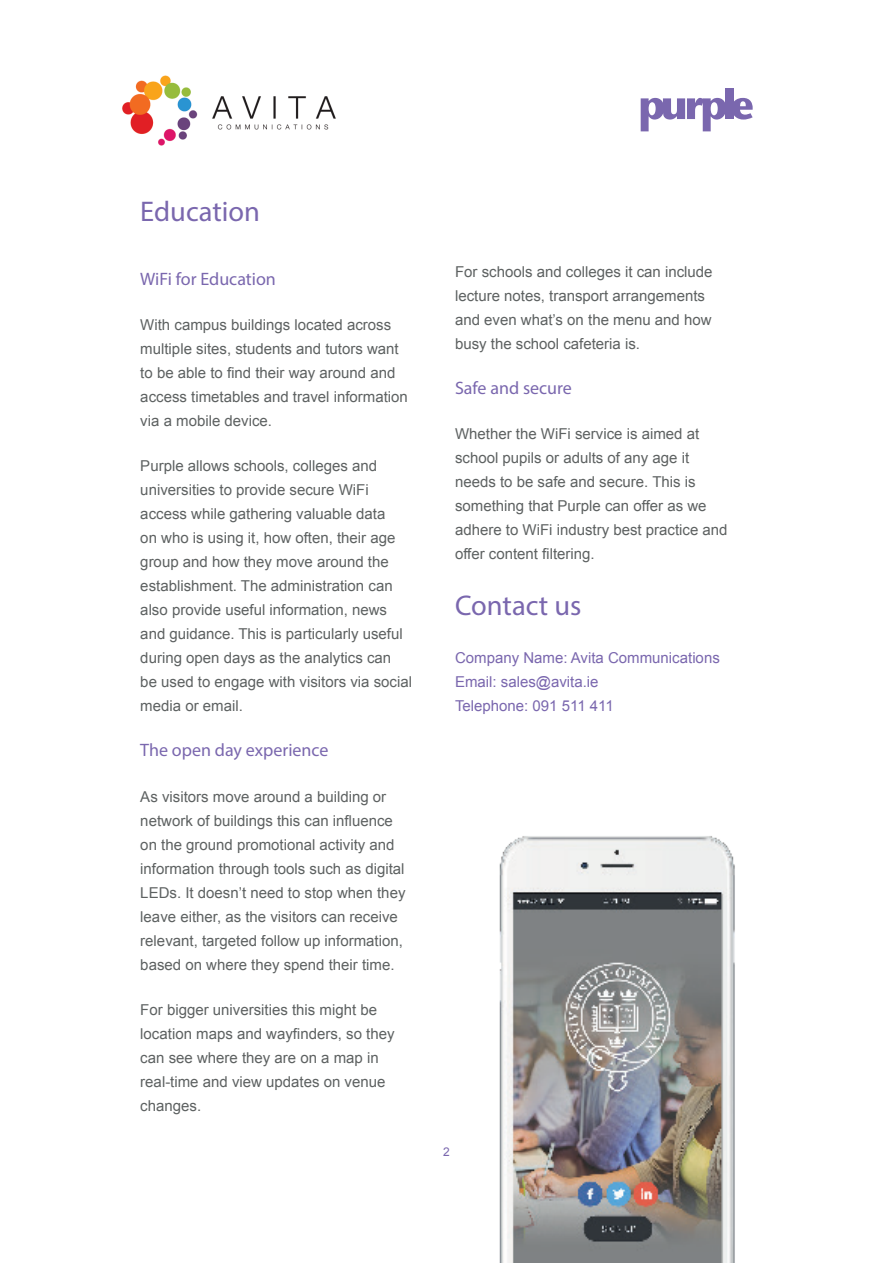
<style>
.page{position:relative;width:893px;height:1263px;background:#fff}
.page>*{position:absolute;margin:0;border:0;box-sizing:border-box;transform-origin:0 0}
.t1{font:28.5px "Myriad Pro";color:#7a67ae}
.t2{font:18px "Myriad Pro";color:#7a67ae}
.t3{font:15px/24px "Arial";color:#5d6161}
.t4{font:15px/24px "Arial";color:#7a67ae}
.t5{font:12px "Arial";color:#7a67ae}
</style>
<div class="page">
<div style="left:725px;top:89px;width:8px;height:30px;background:#7a67ae"></div>
<svg style="left:641px;top:98px;width:112px;height:33px"></svg>
<img style="left:499px;top:836px;width:236px;height:427px">
<img style="left:122px;top:75px;width:214px;height:71px">
<h1 class="t1" style="left:140px;top:194px;width:121px">Education</h1>
<p class="t2" style="left:140px;top:267px;width:137px">WiFi for Education</p>
<p class="t3" style="left:140px;top:313px;width:269px">With campus buildings located across multiple sites, students and tutors want to be able to find their way around and access timetables and travel information via a mobile device.</p>
<p class="t3" style="left:140px;top:454px;width:273px">Purple allows schools, colleges and universities to provide secure WiFi access while gathering valuable data<br>on who is using it, how often, their age group and how they move around the establishment. The administration can also provide useful information, news and guidance. This is particularly useful during open days as the analytics can<br>be used to engage with visitors via social media or email.</p>
<p class="t2" style="left:140px;top:739px;width:190px">The open day experience</p>
<p class="t3" style="left:140px;top:785px;width:267px">As visitors move around a building or network of buildings this can influence on the ground promotional activity and information through tools such as digital LEDs. It doesn’t need to stop when they leave either, as the visitors can receive relevant, targeted follow up information, based on where they spend their time.</p>
<p class="t3" style="left:140px;top:998px;width:256px">For bigger universities this might be location maps and wayfinders, so they can see where they are on a map in real-time and view updates on venue changes.</p>
<p class="t3" style="left:455px;top:260px;width:259px">For schools and colleges it can include lecture notes, transport arrangements and even what’s on the menu and how busy the school cafeteria is.</p>
<p class="t2" style="left:455px;top:377px;width:118px">Safe and secure</p>
<p class="t3" style="left:455px;top:422px;width:274px">Whether the WiFi service is aimed at school pupils or adults of any age it needs to be safe and secure. This is something that Purple can offer as we adhere to WiFi industry best practice and offer content filtering.</p>
<h1 class="t1" style="left:455px;top:588px;width:128px">Contact us</h1>
<p class="t4" style="left:455px;top:646px;width:266px">Company Name: Avita Communications<br>Email: sales@avita.ie<br>Telephone: 091 511 411</p>
<p class="t5" style="left:443px;top:1144px;width:8px">2</p>
</div>
